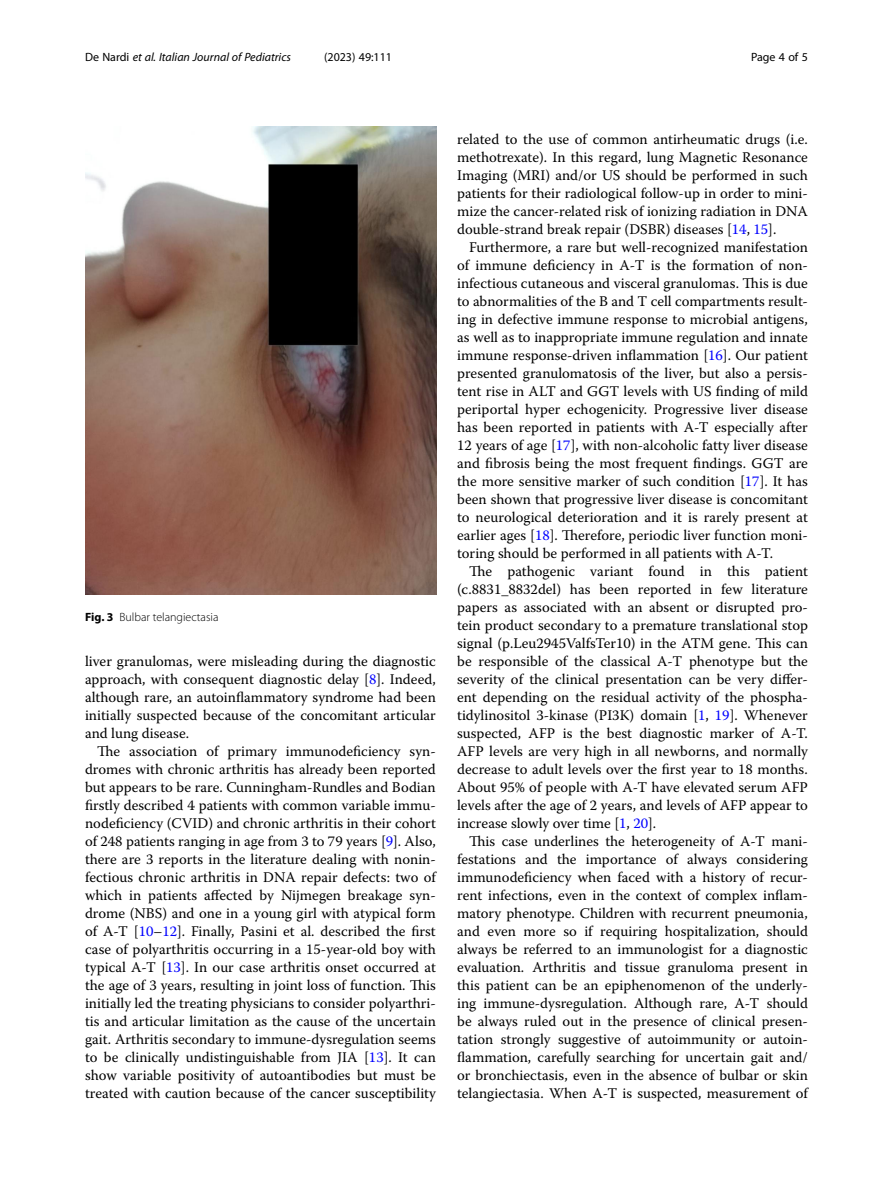
<style>
.page{position:relative;width:893px;height:1191px;background:#fff}
.page>*{position:absolute;margin:0;border:0;box-sizing:border-box;transform-origin:0 0}
.Body_Text_Indent{font:14.7px/18px "Warnock Pro";color:#000;text-align:justify}
.Body_Text{font:14.7px/18px "Warnock Pro";color:#000;text-align:justify}
.t1{font:italic 12px "Myriad Pro";color:#000}
.Figure_Caption{font:300 12px "Myriad Pro";color:#000}
.t2{font:12px "Myriad Pro";color:#000}
.s1{font-style:normal}
.s2{font-weight:700}
.s3{color:#00f}
</style>
<div class="page">
<img style="left:85px;top:126px;width:351px;height:468px">
<p class="t1" style="left:85px;top:50px;width:207px"><span class="s1">De Nardi</span> et al. Italian Journal of Pediatrics</p>
<p class="t2" style="left:324px;top:50px;width:70px">(2023) 49:111</p>
<p class="t2" style="left:751px;top:50px;width:58px">Page 4 of 5</p>
<p class="Figure_Caption" style="left:85px;top:610px;width:135px"><span class="s2">Fig. 3</span> Bulbar telangiectasia</p>
<p class="Body_Text" style="left:85px;top:652px;width:352px">liver granulomas, were misleading during the diagnostic approach, with consequent diagnostic delay [<span class="s3">8</span>]. Indeed, although rare, an autoinflammatory syndrome had been initially suspected because of the concomitant articular and lung disease.</p>
<p class="Body_Text_Indent" style="left:85px;top:742px;width:352px;text-indent:12px">The association of primary immunodeficiency syn&shy;dromes with chronic arthritis has already been reported but appears to be rare. Cunningham-Rundles and Bodian firstly described 4 patients with common variable immu&shy;nodeficiency (CVID) and chronic arthritis in their cohort of 248 patients ranging in age from 3 to 79 years [<span class="s3">9</span>]. Also, there are 3 reports in the literature dealing with nonin&shy;fectious chronic arthritis in DNA repair defects: two of which in patients affected by Nijmegen breakage syn&shy;drome (NBS) and one in a young girl with atypical form of A-T [<span class="s3">10</span>–<span class="s3">12</span>]. Finally, Pasini et al. described the first case of polyarthritis occurring in a 15-year-old boy with typical A-T [<span class="s3">13</span>]. In our case arthritis onset occurred at the age of 3 years, resulting in joint loss of function. This initially led the treating physicians to consider polyarthri&shy;tis and articular limitation as the cause of the uncertain gait. Arthritis secondary to immune-dysregulation seems to be clinically undistinguishable from JIA [<span class="s3">13</span>]. It can show variable positivity of autoantibodies but must be treated with caution because of the cancer susceptibility</p>
<p class="Body_Text_Indent" style="left:457px;top:130px;width:352px">related to the use of common antirheumatic drugs (i.e. methotrexate). In this regard, lung Magnetic Resonance Imaging (MRI) and/or US should be performed in such patients for their radiological follow-up in order to mini&shy;mize the cancer-related risk of ionizing radiation in DNA double-strand break repair (DSBR) diseases [<span class="s3">14</span>, <span class="s3">15</span>].</p>
<p class="Body_Text_Indent" style="left:457px;top:238px;width:352px;text-indent:12px">Furthermore, a rare but well-recognized manifestation of immune deficiency in A-T is the formation of non&shy;infectious cutaneous and visceral granulomas. This is due to abnormalities of the B and T cell compartments result&shy;ing in defective immune response to microbial antigens, as well as to inappropriate immune regulation and innate immune response-driven inflammation [<span class="s3">16</span>]. Our patient presented granulomatosis of the liver, but also a persis&shy;tent rise in ALT and GGT levels with US finding of mild periportal hyper echogenicity. Progressive liver disease has been reported in patients with A-T especially after 12 years of age [<span class="s3">17</span>], with non-alcoholic fatty liver disease and fibrosis being the most frequent findings. GGT are the more sensitive marker of such condition [<span class="s3">17</span>]. It has been shown that progressive liver disease is concomitant to neurological deterioration and it is rarely present at earlier ages [<span class="s3">18</span>]. Therefore, periodic liver function moni&shy;toring should be performed in all patients with A-T.</p>
<p class="Body_Text_Indent" style="left:457px;top:562px;width:352px;text-indent:12px">The pathogenic variant found in this patient (c.8831_8832del) has been reported in few literature papers as associated with an absent or disrupted pro&shy;tein product secondary to a premature translational stop signal (p.Leu2945ValfsTer10) in the ATM gene. This can be responsible of the classical A-T phenotype but the severity of the clinical presentation can be very differ&shy;ent depending on the residual activity of the phospha&shy;tidylinositol 3-kinase (PI3K) domain [<span class="s3">1</span>, <span class="s3">19</span>]. Whenever suspected, AFP is the best diagnostic marker of A-T.<br>AFP levels are very high in all newborns, and normally decrease to adult levels over the first year to 18 months.<br>About 95% of people with A-T have elevated serum AFP levels after the age of 2 years, and levels of AFP appear to increase slowly over time [<span class="s3">1</span>, <span class="s3">20</span>].</p>
<p class="Body_Text_Indent" style="left:457px;top:832px;width:352px;text-indent:12px">This case underlines the heterogeneity of A-T mani&shy;festations and the importance of always considering immunodeficiency when faced with a history of recur&shy;rent infections, even in the context of complex inflam&shy;matory phenotype. Children with recurrent pneumonia, and even more so if requiring hospitalization, should always be referred to an immunologist for a diagnostic evaluation. Arthritis and tissue granuloma present in this patient can be an epiphenomenon of the underly&shy;ing immune-dysregulation. Although rare, A-T should be always ruled out in the presence of clinical presen&shy;tation strongly suggestive of autoimmunity or autoin&shy;flammation, carefully searching for uncertain gait and/ or bronchiectasis, even in the absence of bulbar or skin telangiectasia. When A-T is suspected, measurement of</p>
</div>
